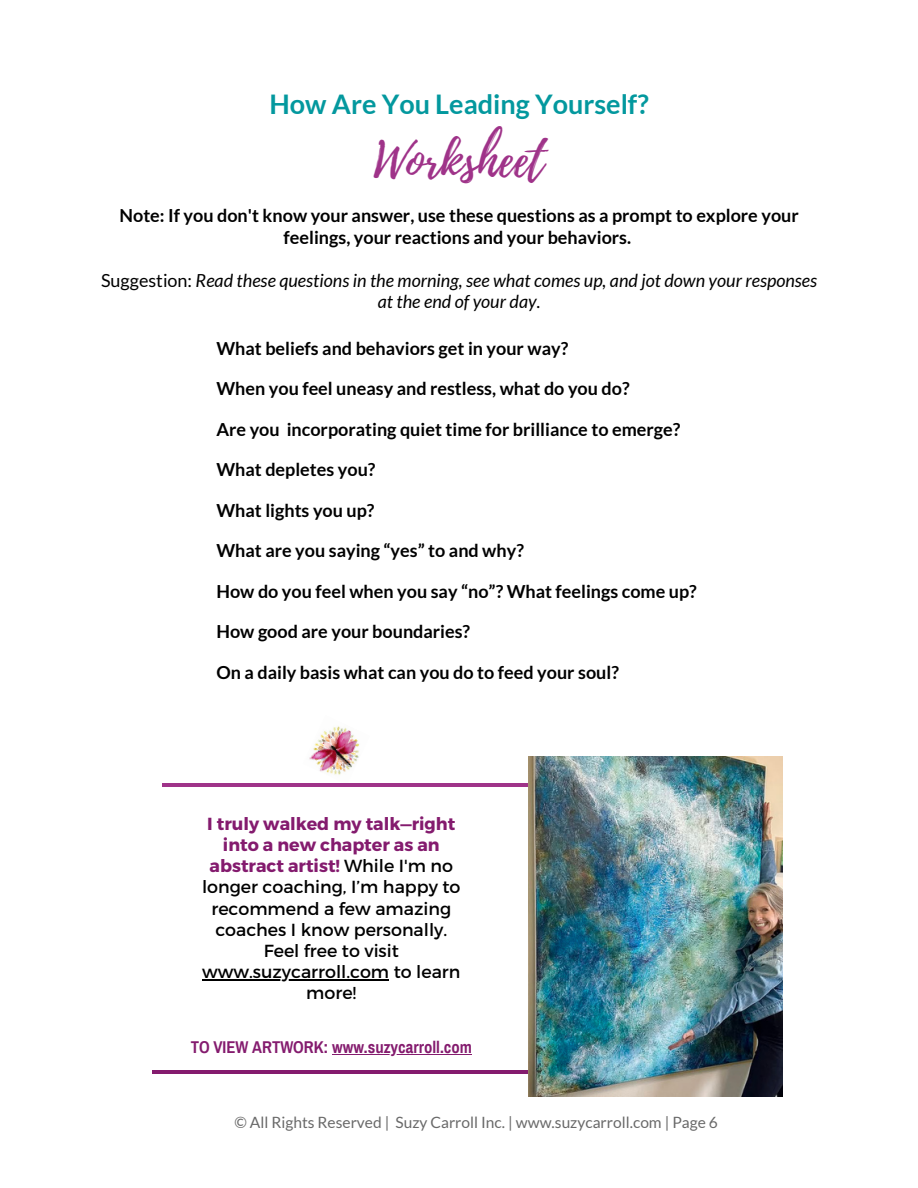
<style>
.page{position:relative;width:918px;height:1188px;background:#fff}
.page>*{position:absolute;margin:0;border:0;box-sizing:border-box;transform-origin:0 0}
.t1{font:48px "Playlist Script";color:#9f3389}
.t2{font:700 27px "Lato";color:#03989e}
.t3{font:700 18px/21.3px "Lato";color:#000;text-align:center}
.t4{font:italic 18px/21.3px "Lato";color:#000;text-align:center}
.t5{font:17.55px/21.1px "Montserrat";color:#000;text-align:center}
.t6{font:700 16.65px "Archivo Narrow";color:#841b6e}
.t7{font:15.6px "Lato";color:#696969}
.s1{font-style:normal}
.s2{font-weight:700;color:#841b6e}
</style>
<div class="page">
<img style="left:309px;top:726px;width:51px;height:49px">
<hr style="left:332px;top:1054px;width:140px;height:1px;background:#841b6e">
<hr style="left:162px;top:783px;width:597px;height:3px;background:#9f3389">
<hr style="left:152px;top:1071px;width:597px;height:3px;background:#841b6e">
<img style="left:528px;top:756px;width:255px;height:340px">
<hr style="left:202px;top:979px;width:187px;height:1px;background:#000">
<h3 class="t2" style="left:270px;top:87px;width:381px">How Are You Leading Yourself?</h3>
<h3 class="t1" style="left:374px;top:126px;width:172px">Worksheet</h3>
<h3 class="t3" style="left:120px;top:205px;width:681px">Note: If you don't know your answer, use these questions as a prompt to explore your feelings, your reactions and your behaviors.</h3>
<p class="t4" style="left:101px;top:269px;width:718px"><span class="s1">Suggestion:</span> Read these questions in the morning, see what comes up, and jot down your responses at the end of your day.</p>
<h2 class="t3" style="left:216px;top:337px;width:353px">What beliefs and behaviors get in your way?</h2>
<h1 class="t3" style="left:216px;top:378px;width:415px">When you feel uneasy and restless, what do you do?</h1>
<h3 class="t3" style="left:216px;top:418px;width:465px">Are you incorporating quiet time for brilliance to emerge?</h3>
<h4 class="t3" style="left:216px;top:459px;width:161px">What depletes you?</h4>
<h3 class="t3" style="left:216px;top:499px;width:160px">What lights you up?</h3>
<h3 class="t3" style="left:216px;top:540px;width:309px">What are you saying “yes” to and why?</h3>
<h3 class="t3" style="left:216px;top:580px;width:482px">How do you feel when you say “no”? What feelings come up?</h3>
<h3 class="t3" style="left:216px;top:621px;width:255px">How good are your boundaries?</h3>
<h3 class="t3" style="left:216px;top:661px;width:404px">On a daily basis what can you do to feed your soul?</h3>
<h5 class="t5" style="left:202px;top:812px;width:260px"><span class="s2">I truly walked my talk—right into a new chapter as an abstract artist!</span> While I'm no longer coaching, I’m happy to recommend a few amazing coaches I know personally.<br>Feel free to visit</h5>
<h3 class="t5" style="left:202px;top:960px;width:260px">www.suzycarroll.com to learn more!</h3>
<p class="t6" style="left:191px;top:1038px;width:283px">TO VIEW ARTWORK: www.suzycarroll.com</p>
<h3 class="t7" style="left:235px;top:1113px;width:485px">© All Rights Reserved | Suzy Carroll Inc. | www.suzycarroll.com | Page 6</h3>
</div>
